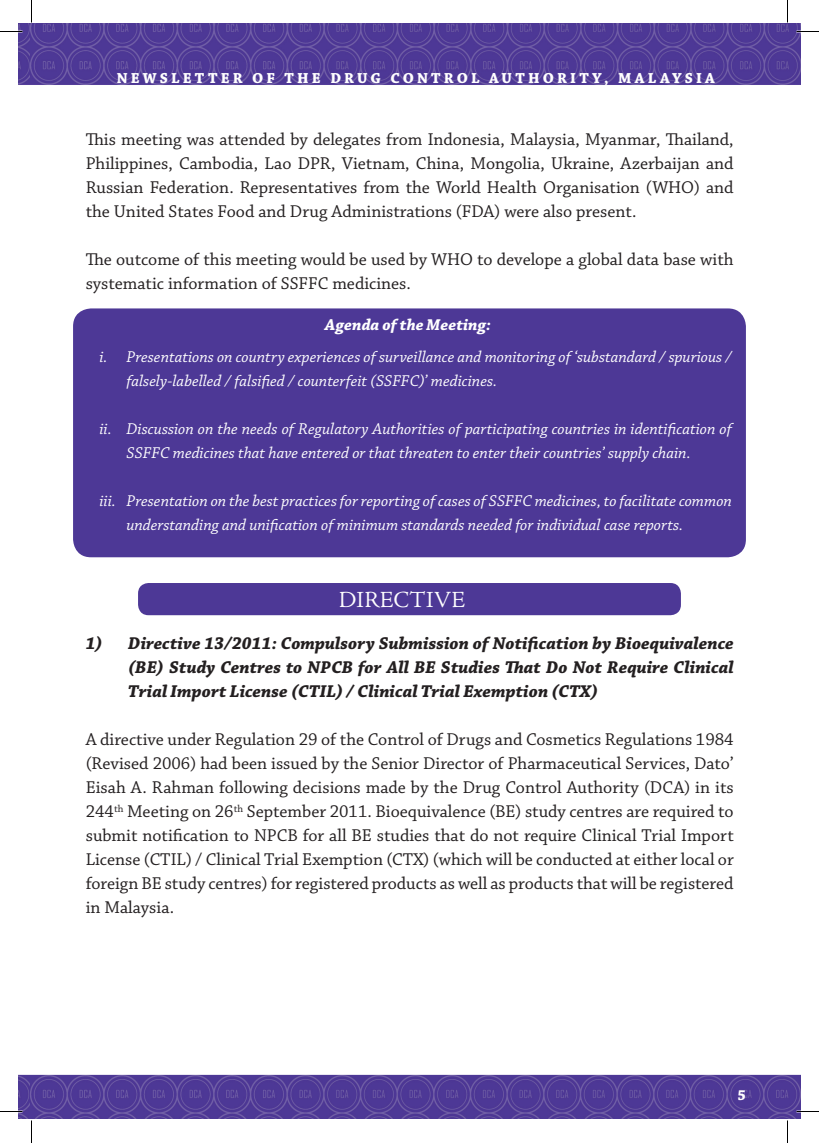
<style>
.page{position:relative;width:819px;height:1143px;background:#fff}
.page>*{position:absolute;margin:0;border:0;box-sizing:border-box;transform-origin:0 0}
.t1{font:24px "Adobe Jenson";color:#fff}
.Text{font:18px/24px "Chaparral Pro";color:#231f20;text-align:justify}
.Text_Bold_Italic_Num{font:italic 700 18px/24px "Chaparral Pro";color:#231f20;text-align:justify}
.Text_Roman{font:italic 16.5px/24px "Chaparral Pro";color:#fff}
.Bold_Italic{font:italic 700 16.5px "Chaparral Pro";color:#fff}
.t2{font:700 15.3px "Chaparral Pro";letter-spacing:.205em;color:#fff}
.t3{font:700 15px "Chaparral Pro";color:#fff}
</style>
<div class="page">
<img style="left:19px;top:23px;width:781px;height:1095px">
<img style="left:30px;top:23px;width:3px;height:1095px">
<div style="left:73px;top:308px;width:673px;height:249px;background:#4d3896;border-radius:18px"></div>
<div style="left:138px;top:583px;width:543px;height:32px;background:#4d3896;border-radius:10px"></div>
<svg style="left:0;top:31px;width:22px;height:1px"></svg>
<svg style="left:796px;top:31px;width:23px;height:1px"></svg>
<svg style="left:0;top:1111px;width:22px;height:1px"></svg>
<svg style="left:796px;top:1111px;width:23px;height:1px"></svg>
<svg style="left:31px;top:0;width:1px;height:22px"></svg>
<svg style="left:31px;top:1120px;width:1px;height:23px"></svg>
<svg style="left:787px;top:0;width:1px;height:22px"></svg>
<svg style="left:787px;top:1120px;width:1px;height:23px"></svg>
<p class="t2" style="left:117px;top:69px;width:599px">NEWSLETTER OF THE DRUG CONTROL AUTHORITY, MALAYSIA</p>
<p class="Text" style="left:86px;top:129px;width:650px">This meeting was attended by delegates from Indonesia, Malaysia, Myanmar, Thailand, Philippines, Cambodia, Lao DPR, Vietnam, China, Mongolia, Ukraine, Azerbaijan and Russian Federation. Representatives from the World Health Organisation (WHO) and the United States Food and Drug Administrations (FDA) were also present.</p>
<p class="Text" style="left:86px;top:249px;width:649px">The outcome of this meeting would be used by WHO to develope a global data base with systematic information of SSFFC medicines.</p>
<p class="Bold_Italic" style="left:325px;top:315px;width:168px">Agenda of the Meeting:</p>
<p class="Text_Roman" style="left:127px;top:345px;width:607px;text-indent:-27px">i. Presentations on country experiences of surveillance and monitoring of ‘substandard / spurious / falsely-labelled / falsified / counterfeit (SSFFC)’ medicines.</p>
<p class="Text_Roman" style="left:127px;top:417px;width:607px;text-indent:-27px">ii. Discussion on the needs of Regulatory Authorities of participating countries in identification of<br>SSFFC medicines that have entered or that threaten to enter their countries’ supply chain.</p>
<p class="Text_Roman" style="left:127px;top:489px;width:607px;text-indent:-27px">iii. Presentation on the best practices for reporting ofcases of SSFFC medicines, to facilitate common understanding and unification of minimum standards needed for individual case reports.</p>
<p class="t1" style="left:339px;top:587px;width:128px">DIRECTIVE</p>
<p class="Text_Bold_Italic_Num" style="left:128px;top:633px;width:607px;text-indent:-43px">1) Directive 13/2011: Compulsory Submission of Notification by Bioequivalence (BE) Study Centres to NPCB for All BE Studies That Do Not Require Clinical Trial Import License (CTIL) / Clinical Trial Exemption (CTX)</p>
<p class="Text" style="left:86px;top:729px;width:650px">A directive under Regulation 29 of the Control of Drugs and Cosmetics Regulations 1984 (Revised 2006) had been issued by the Senior Director of Pharmaceutical Services, Dato’ Eisah A. Rahman following decisions made by the Drug Control Authority (DCA) in its 244<sup>th</sup> Meeting on 26<sup>th</sup> September 2011. Bioequivalence (BE) study centres are required to submit notification to NPCB for all BE studies that do not require Clinical Trial Import License (CTIL) / Clinical Trial Exemption (CTX) (which will be conducted at either local or foreign BE study centres) for registered products as well as products that will be registered in Malaysia.</p>
<p class="t3" style="left:738px;top:1086px;width:10px">5</p>
</div>
